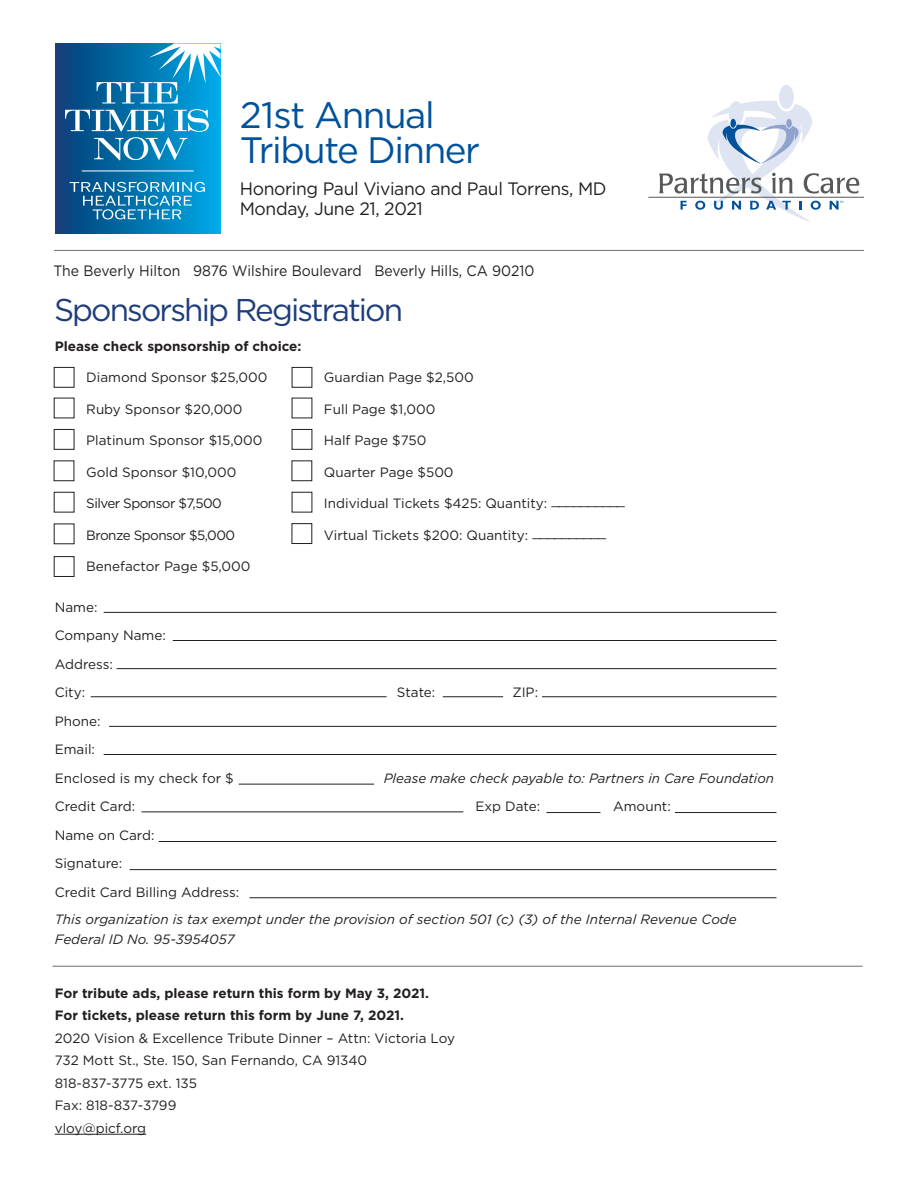
<style>
.page{position:relative;width:918px;height:1188px;background:#fff}
.page>*{position:absolute;margin:0;border:0;box-sizing:border-box;transform-origin:0 0}
.t1{font:36.75px "Gotham";letter-spacing:-.04em;color:#01529a}
.t2{font:31.5px "Gotham";letter-spacing:-.06em;color:#1d3d7b}
.t3{font:18px "Gotham";letter-spacing:-.02em;color:#231f20}
.t4{font:15px "Gotham";color:#231f20;scale:.93 1}
.t5{font:13.5px "Gotham";color:#231f20}
.t6{font:italic 13.5px "Gotham";color:#231f20}
.t7{font:700 13.5px "Gotham";color:#231f20}
.t8{font:13.5px "Gotham";letter-spacing:-.04em;color:#231f20}
</style>
<div class="page">
<hr style="left:55px;top:1134px;width:91px;height:1px;background:#231f20">
<hr style="left:54px;top:250px;width:810px;height:1px;background:#6c6d70">
<hr style="left:52px;top:966px;width:810px;height:1px;background:#6c6d70">
<hr style="left:675px;top:812px;width:102px;height:1px;background:#231f20">
<hr style="left:546px;top:812px;width:54px;height:1px;background:#231f20">
<hr style="left:542px;top:696px;width:235px;height:1px;background:#231f20">
<hr style="left:443px;top:696px;width:60px;height:1px;background:#231f20">
<hr style="left:104px;top:612px;width:673px;height:1px;background:#231f20">
<hr style="left:117px;top:668px;width:660px;height:1px;background:#231f20">
<hr style="left:109px;top:726px;width:668px;height:1px;background:#231f20">
<hr style="left:239px;top:784px;width:135px;height:1px;background:#231f20">
<hr style="left:141px;top:812px;width:322px;height:1px;background:#231f20">
<hr style="left:130px;top:869px;width:647px;height:1px;background:#231f20">
<hr style="left:173px;top:640px;width:604px;height:1px;background:#231f20">
<hr style="left:91px;top:696px;width:296px;height:1px;background:#231f20">
<hr style="left:104px;top:754px;width:673px;height:1px;background:#231f20">
<hr style="left:159px;top:841px;width:618px;height:1px;background:#231f20">
<hr style="left:249px;top:897px;width:528px;height:1px;background:#231f20">
<div style="left:54px;top:461px;width:20px;height:20px;border:1px solid #231f20"></div>
<div style="left:54px;top:492px;width:20px;height:20px;border:1px solid #231f20"></div>
<div style="left:54px;top:556px;width:20px;height:21px;border:1px solid #231f20"></div>
<div style="left:54px;top:429px;width:20px;height:21px;border:1px solid #231f20"></div>
<div style="left:292px;top:367px;width:20px;height:20px;border:1px solid #231f20"></div>
<div style="left:292px;top:461px;width:20px;height:20px;border:1px solid #231f20"></div>
<div style="left:292px;top:492px;width:20px;height:20px;border:1px solid #231f20"></div>
<div style="left:292px;top:523px;width:20px;height:21px;border:1px solid #231f20"></div>
<div style="left:292px;top:429px;width:20px;height:21px;border:1px solid #231f20"></div>
<svg style="left:55px;top:44px;width:165px;height:189px"></svg>
<svg style="left:65px;top:43px;width:156px;height:117px"></svg>
<hr style="left:82px;top:171px;width:112px;height:1px;background:#fff">
<svg style="left:70px;top:182px;width:135px;height:37px"></svg>
<div style="left:779px;top:85px;width:15px;height:24px;background:#dee4f1;border-radius:50%"></div>
<hr style="left:648px;top:197px;width:216px;height:1px;background:#57585a">
<svg style="left:659px;top:100px;width:200px;height:122px"></svg>
<p class="t1" style="left:240px;top:93px;width:196px">21st Annual</p>
<p class="t1" style="left:240px;top:128px;width:242px">Tribute Dinner</p>
<p class="t3" style="left:240px;top:178px;width:368px">Honoring Paul Viviano and Paul Torrens, MD</p>
<p class="t3" style="left:240px;top:197px;width:185px">Monday, June 21, 2021</p>
<p class="t4" style="left:53px;top:262px;width:519px">The Beverly Hilton 9876 Wilshire Boulevard Beverly Hills, CA 90210</p>
<p class="t2" style="left:54px;top:291px;width:351px">Sponsorship Registration</p>
<p class="t7" style="left:55px;top:337px;width:248px">Please check sponsorship of choice:</p>
<p class="t5" style="left:86px;top:369px;width:183px">Diamond Sponsor $25,000</p>
<p class="t5" style="left:86px;top:401px;width:158px">Ruby Sponsor $20,000</p>
<p class="t5" style="left:86px;top:432px;width:178px">Platinum Sponsor $15,000</p>
<p class="t5" style="left:86px;top:464px;width:152px">Gold Sponsor $10,000</p>
<p class="t8" style="left:86px;top:495px;width:137px">Silver Sponsor $7,500</p>
<p class="t8" style="left:86px;top:527px;width:150px">Bronze Sponsor $5,000</p>
<p class="t5" style="left:86px;top:558px;width:166px">Benefactor Page $5,000</p>
<p class="t5" style="left:324px;top:369px;width:151px">Guardian Page $2,500</p>
<p class="t5" style="left:324px;top:401px;width:113px">Full Page $1,000</p>
<p class="t5" style="left:324px;top:432px;width:104px">Half Page $750</p>
<p class="t5" style="left:324px;top:464px;width:131px">Quarter Page $500</p>
<p class="t5" style="left:324px;top:495px;width:303px">Individual Tickets $425: Quantity: __________</p>
<p class="t5" style="left:324px;top:527px;width:284px">Virtual Tickets $200: Quantity: __________</p>
<p class="t5" style="left:55px;top:599px;width:44px">Name:</p>
<p class="t5" style="left:55px;top:628px;width:113px">Company Name:</p>
<p class="t5" style="left:55px;top:656px;width:60px">Address:</p>
<p class="t5" style="left:55px;top:685px;width:32px">City:</p>
<p class="t5" style="left:397px;top:685px;width:40px">State:</p>
<p class="t5" style="left:512px;top:685px;width:27px">ZIP:</p>
<p class="t5" style="left:55px;top:713px;width:47px">Phone:</p>
<p class="t5" style="left:55px;top:742px;width:42px">Email:</p>
<p class="t5" style="left:55px;top:770px;width:181px">Enclosed is my check for $</p>
<p class="t6" style="left:384px;top:770px;width:392px">Please make check payable to: Partners in Care Foundation</p>
<p class="t5" style="left:55px;top:799px;width:82px">Credit Card:</p>
<p class="t5" style="left:475px;top:799px;width:66px">Exp Date:</p>
<p class="t5" style="left:613px;top:799px;width:59px">Amount:</p>
<p class="t5" style="left:55px;top:827px;width:101px">Name on Card:</p>
<p class="t5" style="left:55px;top:856px;width:69px">Signature:</p>
<p class="t5" style="left:55px;top:884px;width:186px">Credit Card Billing Address:</p>
<p class="t6" style="left:55px;top:911px;width:684px">This organization is tax exempt under the provision of section 501 (c) (3) of the Internal Revenue Code</p>
<p class="t6" style="left:55px;top:930px;width:181px">Federal ID No. 95-3954057</p>
<p class="t7" style="left:55px;top:984px;width:376px">For tribute ads, please return this form by May 3, 2021.</p>
<p class="t7" style="left:55px;top:1007px;width:351px">For tickets, please return this form by June 7, 2021.</p>
<p class="t5" style="left:55px;top:1030px;width:402px">2020 Vision &amp; Excellence Tribute Dinner – Attn: Victoria Loy</p>
<p class="t5" style="left:55px;top:1052px;width:314px">732 Mott St., Ste. 150, San Fernando, CA 91340</p>
<p class="t5" style="left:55px;top:1075px;width:144px">818-837-3775 ext. 135</p>
<p class="t5" style="left:55px;top:1097px;width:123px">Fax: 818-837-3799</p>
<p class="t5" style="left:55px;top:1120px;width:93px">vloy@picf.org</p>
</div>
